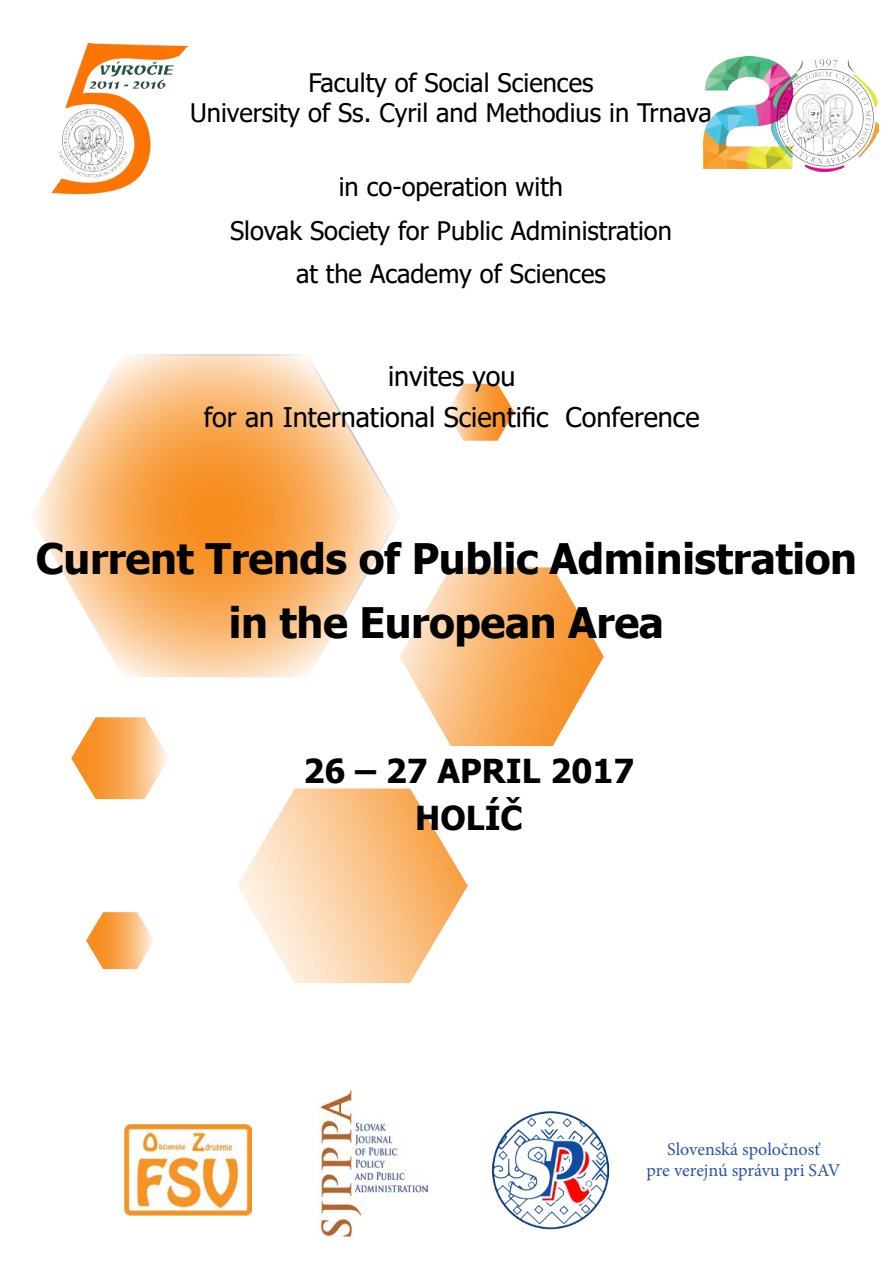
<style>
.page{position:relative;width:893px;height:1263px;background:#fff}
.page>*{position:absolute;margin:0;border:0;box-sizing:border-box;transform-origin:0 0}
.t1{font:700 42px/64.5px "Tahoma";letter-spacing:-.01em;color:#000;text-align:center}
.t2{font:700 33px/46.5px "Tahoma";color:#000;text-align:center}
.t3{font:27px/40.5px "Tahoma";color:#000;text-align:center}
.t4{font:25.5px/43.5px "Tahoma";color:#000;text-align:center}
.t5{font:18px/21.6px "Minion Pro";letter-spacing:-.005em;color:#2654a5;text-align:center}
</style>
<div class="page">
<svg style="left:32px;top:354px;width:366px;height:323px"></svg>
<svg style="left:237px;top:788px;width:231px;height:195px"></svg>
<svg style="left:400px;top:567px;width:204px;height:179px"></svg>
<svg style="left:71px;top:717px;width:97px;height:82px"></svg>
<svg style="left:86px;top:912px;width:68px;height:57px"></svg>
<svg style="left:448px;top:384px;width:66px;height:57px"></svg>
<img style="left:124px;top:1124px;width:128px;height:91px">
<img style="left:52px;top:44px;width:136px;height:149px">
<img style="left:317px;top:1090px;width:111px;height:148px">
<img style="left:491px;top:1111px;width:119px;height:119px">
<img style="left:704px;top:57px;width:174px;height:114px">
<p class="t4" style="left:190px;top:68px;width:523px;line-height:30.6px">Faculty of Social Sciences<br>University of Ss. Cyril and Methodius in Trnava</p>
<p class="t4" style="left:230px;top:167px;width:443px">in co-operation with<br>Slovak Society for Public Administration at the Academy of Sciences</p>
<p class="t3" style="left:204px;top:358px;width:497px">invites you<br>for an International Scientific Conference</p>
<h1 class="t1" style="left:36px;top:528px;width:823px">Current Trends of Public Administration in the European Area</h1>
<p class="t2" style="left:303px;top:749px;width:332px">26 – 27 APRIL 2017<br>HOLÍČ</p>
<p class="t5" style="left:647px;top:1138px;width:195px">Slovenská spoločnosť<br>pre verejnú správu pri SAV</p>
</div>
